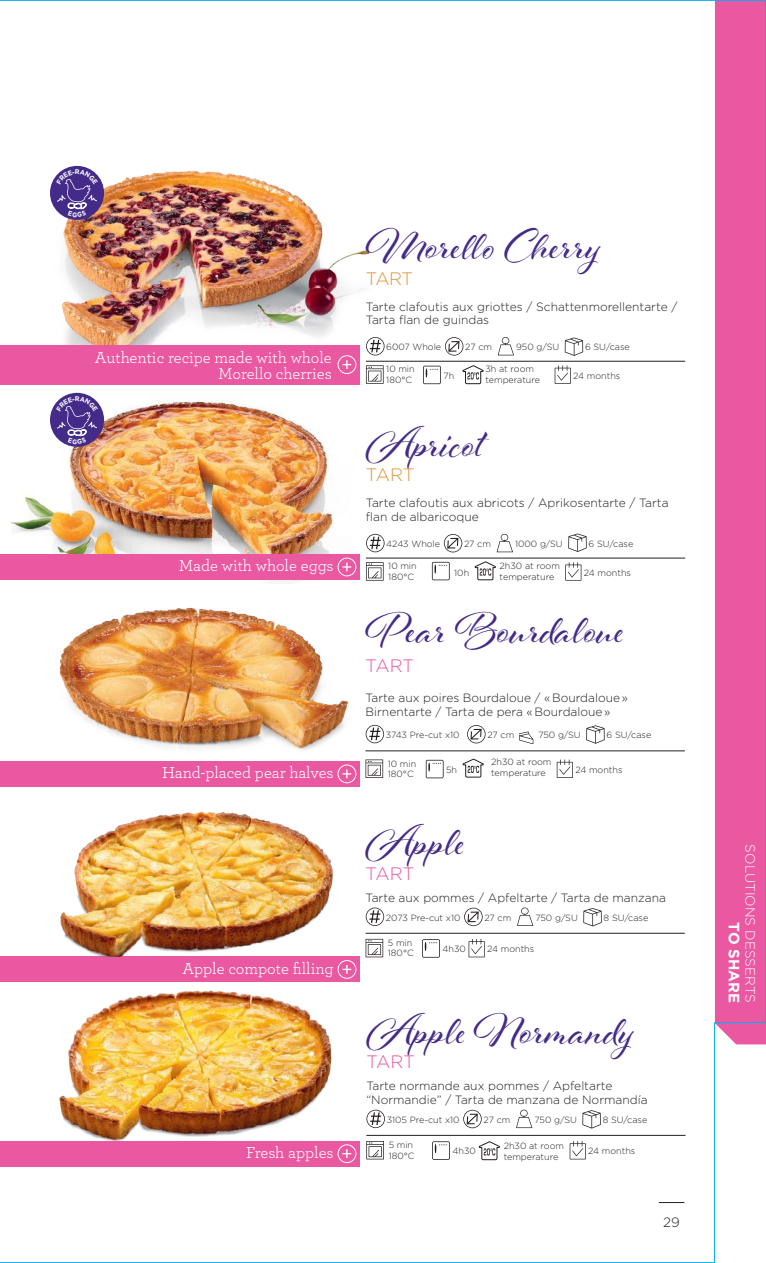
<style>
.page{position:relative;width:766px;height:1263px;background:#fff}
.page>*{position:absolute;margin:0;border:0;box-sizing:border-box;transform-origin:0 0}
.t1{font:46.5px "Al Fresco";letter-spacing:.01em;color:#452b89}
.t2{font:46.5px "Al Fresco";letter-spacing:.03em;color:#452b89}
.t3{font:300 18px "Gotham";letter-spacing:-.005em;color:#ea58a1}
.t4{font:300 18px "Gotham";letter-spacing:-.03em;color:#e09538}
.t5{font:16.5px/16.5px "Archer";color:#fff;text-align:right}
.t6{font:700 15px "Gotham";color:#fff}
.t7{font:300 13.5px "Gotham";color:#fff}
.t8{font:300 13.5px "Gotham";color:#241f1f}
.t9{font:300 12px/13.5px "Gotham";color:#241f1f}
.t10{font:300 9px/10.8px "Gotham";color:#241f1f}
</style>
<div class="page">
<img style="left:0;top:0;width:765px;height:1263px">
<svg style="left:56px;top:169px;width:42px;height:48px"></svg>
<svg style="left:56px;top:396px;width:42px;height:48px"></svg>
<h3 class="t5" style="left:95px;top:348px;width:238px">Authentic recipe made with whole<br>Morello cherries</h3>
<h3 class="t5" style="left:179px;top:557px;width:156px">Made with whole eggs</h3>
<h3 class="t5" style="left:162px;top:763px;width:173px">Hand-placed pear halves</h3>
<h3 class="t5" style="left:182px;top:959px;width:153px">Apple compote filling</h3>
<h3 class="t5" style="left:246px;top:1143px;width:89px">Fresh apples</h3>
<h1 class="t2" style="left:366px;top:214px;width:236px">Morello Cherry</h1>
<h2 class="t4" style="left:366px;top:267px;width:48px">TART</h2>
<h3 class="t9" style="left:366px;top:299px;width:313px">Tarte clafoutis aux griottes / Schattenmorellentarte /<br>Tarta flan de guindas</h3>
<p class="t10" style="left:386px;top:341px;width:56px">6007 Whole</p>
<p class="t10" style="left:465px;top:341px;width:28px">27 cm</p>
<p class="t10" style="left:516px;top:341px;width:45px">950 g/SU</p>
<p class="t10" style="left:585px;top:341px;width:46px">6 SU/case</p>
<p class="t10" style="left:386px;top:363px;width:30px">10 min<br>180°C</p>
<p class="t10" style="left:443px;top:370px;width:12px">7h</p>
<p class="t10" style="left:485px;top:363px;width:56px">3h at room temperature</p>
<p class="t10" style="left:573px;top:370px;width:49px">24 months</p>
<h1 class="t1" style="left:366px;top:413px;width:119px">Apricot</h1>
<h2 class="t4" style="left:366px;top:464px;width:50px">TART</h2>
<h3 class="t9" style="left:366px;top:496px;width:304px">Tarte clafoutis aux abricots / Aprikosentarte / Tarta flan de albaricoque</h3>
<p class="t10" style="left:386px;top:538px;width:55px">4243 Whole</p>
<p class="t10" style="left:464px;top:538px;width:28px">27 cm</p>
<p class="t10" style="left:515px;top:538px;width:49px">1000 g/SU</p>
<p class="t10" style="left:588px;top:538px;width:46px">6 SU/case</p>
<p class="t10" style="left:388px;top:560px;width:30px">10 min<br>180°C</p>
<p class="t10" style="left:454px;top:567px;width:16px">10h</p>
<p class="t10" style="left:499px;top:560px;width:62px">2h30 at room temperature</p>
<p class="t10" style="left:583px;top:567px;width:49px">24 months</p>
<h1 class="t1" style="left:365px;top:599px;width:259px">Pear Bourdaloue</h1>
<h2 class="t3" style="left:365px;top:654px;width:50px">TART</h2>
<h3 class="t9" style="left:365px;top:691px;width:264px">Tarte aux poires Bourdaloue / « Bourdaloue »<br>Birnentarte / Tarta de pera « Bourdaloue »</h3>
<p class="t10" style="left:386px;top:729px;width:75px">3743 Pre-cut x10</p>
<p class="t10" style="left:487px;top:729px;width:28px">27 cm</p>
<p class="t10" style="left:538px;top:729px;width:44px">750 g/SU</p>
<p class="t10" style="left:606px;top:729px;width:46px">6 SU/case</p>
<p class="t10" style="left:388px;top:758px;width:30px">10 min<br>180°C</p>
<p class="t10" style="left:446px;top:764px;width:12px">5h</p>
<p class="t10" style="left:491px;top:756px;width:62px">2h30 at room temperature</p>
<p class="t10" style="left:575px;top:764px;width:49px">24 months</p>
<h1 class="t1" style="left:365px;top:811px;width:100px">Apple</h1>
<h2 class="t3" style="left:365px;top:862px;width:50px">TART</h2>
<h3 class="t9" style="left:365px;top:890px;width:302px">Tarte aux pommes / Apfeltarte / Tarta de manzana</h3>
<p class="t10" style="left:386px;top:912px;width:76px">2073 Pre-cut x10</p>
<p class="t10" style="left:484px;top:912px;width:28px">27 cm</p>
<p class="t10" style="left:535px;top:912px;width:44px">750 g/SU</p>
<p class="t10" style="left:603px;top:912px;width:46px">8 SU/case</p>
<p class="t10" style="left:388px;top:937px;width:27px">5 min<br>180°C</p>
<p class="t10" style="left:442px;top:943px;width:25px">4h30</p>
<p class="t10" style="left:487px;top:943px;width:49px">24 months</p>
<h1 class="t1" style="left:366px;top:999px;width:269px">Apple Normandy</h1>
<h2 class="t3" style="left:366px;top:1050px;width:50px">TART</h2>
<h3 class="t9" style="left:366px;top:1079px;width:283px">Tarte normande aux pommes / Apfeltarte “Normandie” / Tarta de manzana de Normandía</h3>
<p class="t10" style="left:386px;top:1114px;width:74px">3105 Pre-cut x10</p>
<p class="t10" style="left:483px;top:1114px;width:28px">27 cm</p>
<p class="t10" style="left:534px;top:1114px;width:44px">750 g/SU</p>
<p class="t10" style="left:602px;top:1114px;width:46px">8 SU/case</p>
<p class="t10" style="left:388px;top:1139px;width:27px">5 min<br>180°C</p>
<p class="t10" style="left:452px;top:1145px;width:25px">4h30</p>
<p class="t10" style="left:503px;top:1140px;width:62px">2h30 at room temperature</p>
<p class="t10" style="left:588px;top:1145px;width:49px">24 months</p>
<h3 class="t8" style="left:663px;top:1213px;width:18px">29</h3>
<h3 class="t7" style="left:758px;top:844px;width:160px;rotate:90deg">SOLUTIONS DESSERTS</h3>
<h3 class="t6" style="left:742px;top:922px;width:82px;rotate:90deg">TO SHARE</h3>
</div>
